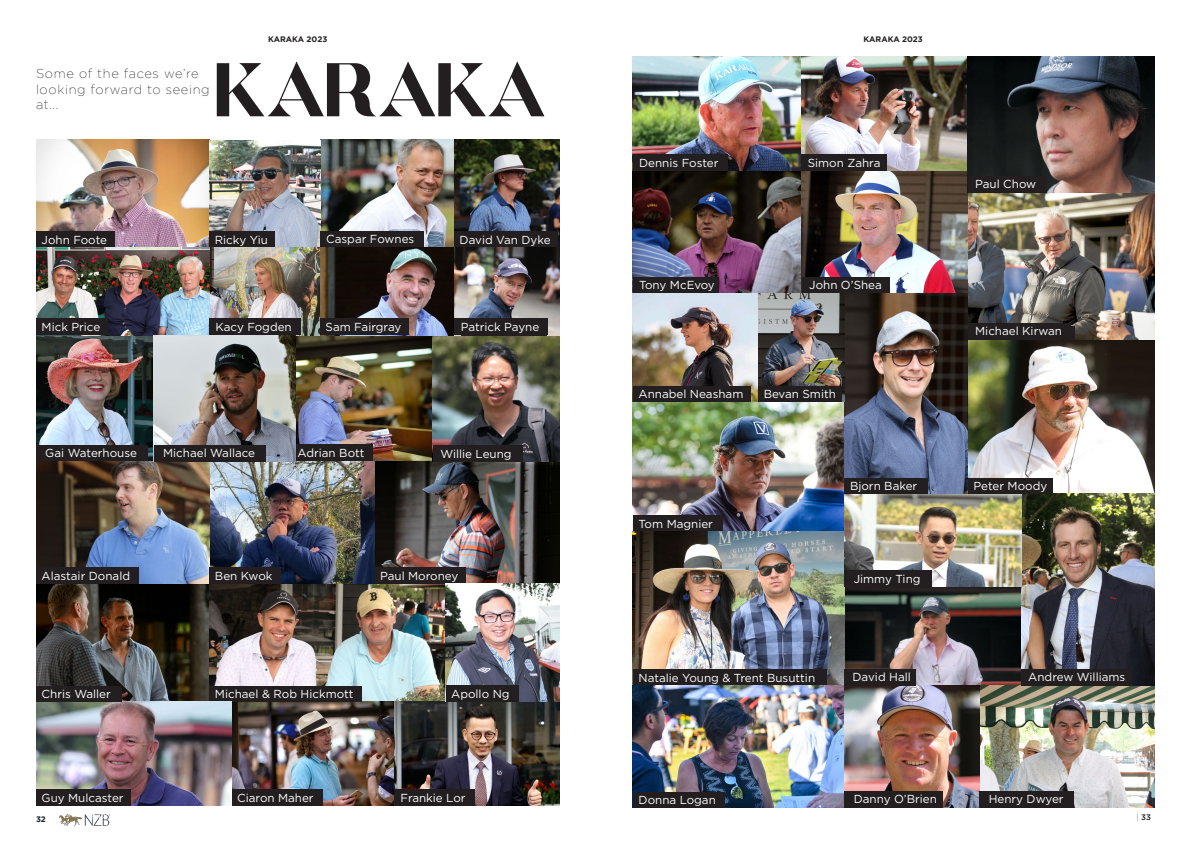
<style>
.page{position:relative;width:1191px;height:842px;background:#fff}
.page>*{position:absolute;margin:0;border:0;box-sizing:border-box;transform-origin:0 0}
.t1{font:200 12.9px/15.5px "Gotham";letter-spacing:.05em;color:#231f20}
.t2{font:11.6px "Gotham";color:#fff}
.t3{font:700 8px "Gotham";color:#231f20}
.t4{font:500 8px "Gotham";color:#231f20}
.t5{font:700 8px "Gotham";color:#1c232b}
.s1{font-weight:200}
</style>
<div class="page">
<img style="left:60px;top:815px;width:50px;height:10px">
<svg style="left:62px;top:814px;width:44px;height:4px"></svg>
<img style="left:36px;top:139px;width:418px;height:108px">
<img style="left:633px;top:57px;width:334px;height:236px">
<img style="left:36px;top:584px;width:409px;height:118px">
<img style="left:296px;top:335px;width:263px;height:126px">
<img style="left:967px;top:57px;width:188px;height:437px">
<img style="left:374px;top:461px;width:185px;height:123px">
<img style="left:36px;top:702px;width:359px;height:104px">
<div style="left:36px;top:231px;width:79px;height:17px;background:#231f20"></div>
<div style="left:209px;top:231px;width:66px;height:17px;background:#231f20"></div>
<div style="left:292px;top:445px;width:80px;height:16px;background:#231f20"></div>
<div style="left:209px;top:686px;width:153px;height:16px;background:#231f20"></div>
<div style="left:232px;top:789px;width:90px;height:17px;background:#231f20"></div>
<div style="left:36px;top:686px;width:86px;height:16px;background:#231f20"></div>
<div style="left:320px;top:231px;width:103px;height:16px;background:#231f20"></div>
<div style="left:374px;top:567px;width:92px;height:17px;background:#231f20"></div>
<div style="left:36px;top:789px;width:95px;height:17px;background:#231f20"></div>
<img style="left:845px;top:494px;width:310px;height:313px">
<img style="left:633px;top:402px;width:212px;height:389px">
<div style="left:633px;top:515px;width:89px;height:16px;background:#231f20"></div>
<div style="left:967px;top:176px;width:79px;height:16px;background:#231f20"></div>
<div style="left:433px;top:445px;width:89px;height:16px;background:#231f20"></div>
<div style="left:967px;top:323px;width:103px;height:16px;background:#231f20"></div>
<div style="left:975px;top:326px;width:99px;height:13px;background:#231f20"></div>
<img style="left:633px;top:685px;width:211px;height:122px">
<div style="left:633px;top:792px;width:91px;height:15px;background:#231f20"></div>
<div style="left:633px;top:670px;width:193px;height:15px;background:#231f20"></div>
<img style="left:36px;top:335px;width:118px;height:126px">
<div style="left:36px;top:445px;width:112px;height:16px;background:#231f20"></div>
<div style="left:801px;top:155px;width:86px;height:16px;background:#231f20"></div>
<div style="left:633px;top:277px;width:86px;height:16px;background:#231f20"></div>
<div style="left:1021px;top:669px;width:111px;height:16px;background:#231f20"></div>
<div style="left:802px;top:277px;width:87px;height:16px;background:#231f20"></div>
<div style="left:979px;top:791px;width:95px;height:16px;background:#231f20"></div>
<div style="left:844px;top:791px;width:99px;height:16px;background:#231f20"></div>
<img style="left:844px;top:494px;width:177px;height:92px">
<img style="left:395px;top:702px;width:164px;height:104px">
<img style="left:209px;top:461px;width:165px;height:123px">
<img style="left:36px;top:461px;width:173px;height:123px">
<img style="left:445px;top:584px;width:114px;height:118px">
<div style="left:445px;top:685px;width:73px;height:17px;background:#231f20"></div>
<div style="left:209px;top:567px;width:72px;height:17px;background:#231f20"></div>
<div style="left:36px;top:567px;width:103px;height:17px;background:#231f20"></div>
<div style="left:395px;top:789px;width:79px;height:17px;background:#231f20"></div>
<div style="left:844px;top:669px;width:72px;height:16px;background:#231f20"></div>
<div style="left:844px;top:570px;width:87px;height:17px;background:#231f20"></div>
<img style="left:454px;top:139px;width:105px;height:108px">
<img style="left:36px;top:247px;width:523px;height:88px">
<div style="left:320px;top:319px;width:89px;height:16px;background:#231f20"></div>
<img style="left:36px;top:248px;width:173px;height:87px">
<div style="left:36px;top:319px;width:71px;height:16px;background:#231f20"></div>
<div style="left:454px;top:231px;width:103px;height:17px;background:#231f20"></div>
<div style="left:209px;top:319px;width:91px;height:16px;background:#231f20"></div>
<div style="left:454px;top:319px;width:93px;height:16px;background:#231f20"></div>
<img style="left:844px;top:293px;width:123px;height:201px">
<div style="left:844px;top:478px;width:83px;height:16px;background:#231f20"></div>
<img style="left:633px;top:293px;width:211px;height:109px">
<div style="left:633px;top:386px;width:117px;height:16px;background:#231f20"></div>
<svg style="left:217px;top:61px;width:327px;height:55px"></svg>
<div style="left:633px;top:155px;width:94px;height:16px;background:#231f20"></div>
<div style="left:967px;top:478px;width:85px;height:16px;background:#231f20"></div>
<img style="left:154px;top:335px;width:142px;height:126px">
<div style="left:154px;top:445px;width:112px;height:16px;background:#231f20"></div>
<div style="left:758px;top:386px;width:83px;height:16px;background:#231f20"></div>
<p class="t1" style="left:36px;top:65px;width:175px">Some of the faces we’re looking forward to seeing at...</p>
<p class="t3" style="left:268px;top:34px;width:61px">KARAKA 2023</p>
<p class="t3" style="left:863px;top:34px;width:61px">KARAKA 2023</p>
<p class="t2" style="left:639px;top:156px;width:81px">Dennis Foster</p>
<p class="t2" style="left:807px;top:156px;width:74px">Simon Zahra</p>
<p class="t2" style="left:42px;top:232px;width:67px">John Foote</p>
<p class="t2" style="left:215px;top:232px;width:55px">Ricky Yiu</p>
<p class="t2" style="left:326px;top:232px;width:90px">Caspar Fownes</p>
<p class="t2" style="left:459px;top:232px;width:93px">David Van Dyke</p>
<p class="t2" style="left:42px;top:320px;width:60px">Mick Price</p>
<p class="t2" style="left:325px;top:320px;width:77px">Sam Fairgray</p>
<p class="t2" style="left:215px;top:320px;width:78px">Kacy Fogden</p>
<p class="t2" style="left:461px;top:320px;width:80px">Patrick Payne</p>
<p class="t2" style="left:45px;top:446px;width:93px">Gai Waterhouse</p>
<p class="t2" style="left:163px;top:446px;width:93px">Michael Wallace</p>
<p class="t2" style="left:297px;top:446px;width:68px">Adrian Bott</p>
<p class="t2" style="left:440px;top:446px;width:73px">Willie Leung</p>
<p class="t2" style="left:42px;top:568px;width:90px">Alastair Donald</p>
<p class="t2" style="left:215px;top:568px;width:59px">Ben Kwok</p>
<p class="t2" style="left:380px;top:568px;width:80px">Paul Moroney</p>
<p class="t2" style="left:42px;top:687px;width:71px">Chris Waller</p>
<p class="t2" style="left:215px;top:687px;width:140px">Michael &amp; Rob Hickmott</p>
<p class="t2" style="left:451px;top:686px;width:60px">Apollo Ng</p>
<p class="t2" style="left:639px;top:278px;width:77px">Tony McEvoy</p>
<p class="t2" style="left:809px;top:278px;width:74px">John O’Shea</p>
<p class="t2" style="left:638px;top:387px;width:106px">Annabel Neasham</p>
<p class="t2" style="left:763px;top:387px;width:74px">Bevan Smith</p>
<p class="t2" style="left:638px;top:516px;width:76px">Tom Magnier</p>
<p class="t2" style="left:850px;top:479px;width:69px">Bjorn Baker</p>
<p class="t2" style="left:853px;top:571px;width:68px">Jimmy Ting</p>
<p class="t2" style="left:638px;top:670px;width:178px">Natalie Young &amp; Trent Busuttin</p>
<p class="t2" style="left:852px;top:669px;width:60px">David Hall</p>
<p class="t2" style="left:975px;top:177px;width:62px">Paul Chow</p>
<p class="t2" style="left:975px;top:324px;width:88px">Michael Kirwan</p>
<p class="t2" style="left:973px;top:479px;width:75px">Peter Moody</p>
<p class="t2" style="left:1028px;top:670px;width:98px">Andrew Williams</p>
<p class="t2" style="left:42px;top:790px;width:83px">Guy Mulcaster</p>
<p class="t2" style="left:237px;top:790px;width:78px">Ciaron Maher</p>
<p class="t2" style="left:400px;top:790px;width:67px">Frankie Lor</p>
<p class="t2" style="left:638px;top:792px;width:79px">Donna Logan</p>
<p class="t2" style="left:853px;top:792px;width:85px">Danny O’Brien</p>
<p class="t2" style="left:988px;top:792px;width:76px">Henry Dwyer</p>
<p class="t5" style="left:36px;top:814px;width:11px">32</p>
<p class="t4" style="left:1136px;top:812px;width:16px"><span class="s1">|</span> 33</p>
</div>
